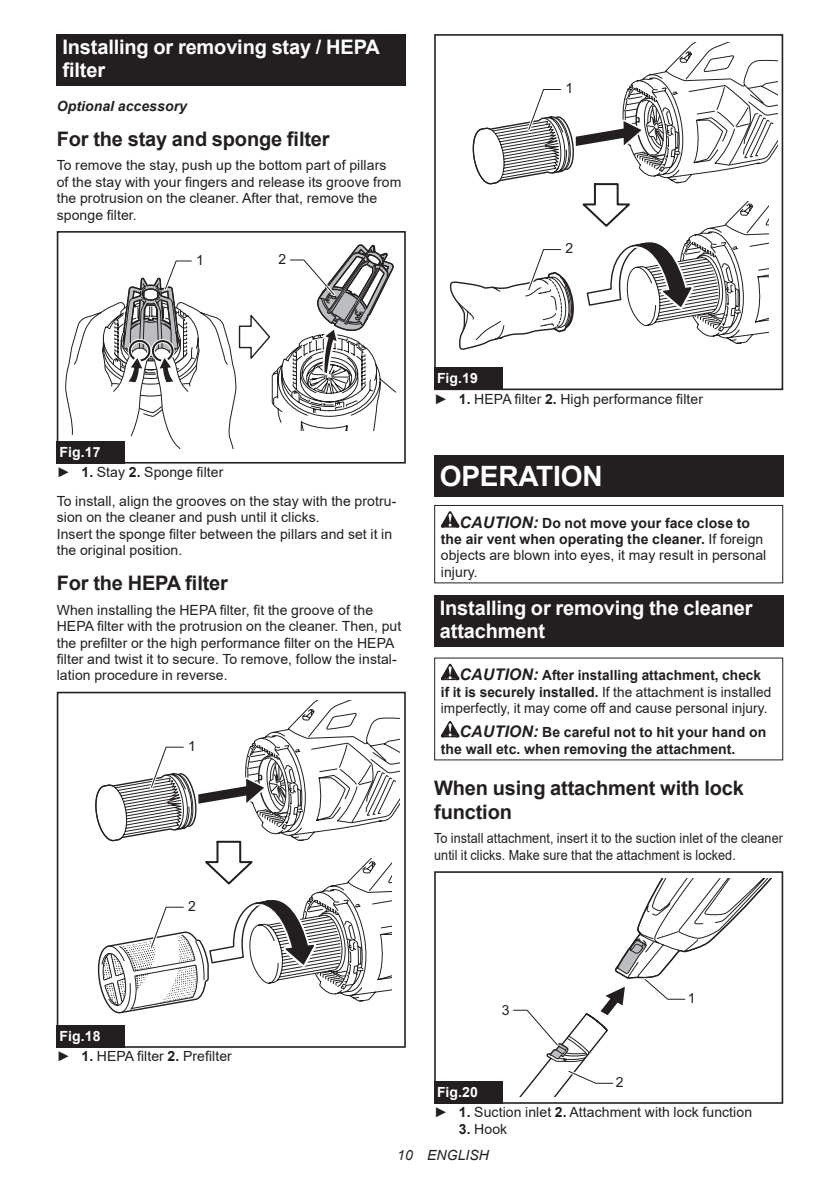
<style>
.page{position:relative;width:840px;height:1191px;background:#fff}
.page>*{position:absolute;margin:0;border:0;box-sizing:border-box;transform-origin:0 0}
.t1{font:700 28px "Arial";letter-spacing:-.01em;color:#fff}
.t2{font:700 20px/23.4px "Arial";letter-spacing:-.01em;color:#231f20}
.t3{font:700 20px/23.4px "Arial";letter-spacing:-.01em;color:#fff}
.t4{font:14px/16.4px "Arial";letter-spacing:.005em;color:#231f20}
.t5{font:14px/16.4px "Arial";letter-spacing:.005em;color:#231f20;scale:.9 1}
.t6{font:700 14px/16.4px "Arial";letter-spacing:.005em;color:#231f20}
.t7{font:italic 700 14px "Arial";letter-spacing:.005em;color:#231f20}
.t8{font:italic 14px "Arial";letter-spacing:.005em;color:#231f20}
.s1{font-weight:700;color:#fff}
.s2{font-weight:700}
.s3{font-weight:700;font-style:italic;font-size:16px}
.s4{font-style:italic;font-size:16px}
</style>
<div class="page">
<div style="left:57px;top:34px;width:348px;height:52px;background:#231f20"></div>
<div style="left:57px;top:231px;width:348px;height:232px;border:2px solid #231f20"></div>
<svg style="left:65px;top:244px;width:331px;height:206px"></svg>
<div style="left:57px;top:441px;width:68px;height:22px;background:#231f20"></div>
<div style="left:57px;top:691px;width:348px;height:356px;border:2px solid #231f20"></div>
<svg style="left:95px;top:700px;width:304px;height:314px"></svg>
<div style="left:57px;top:1025px;width:68px;height:22px;background:#231f20"></div>
<svg style="left:652px;top:43px;width:124px;height:117px"></svg>
<div style="left:434px;top:34px;width:348px;height:356px;border:2px solid #231f20"></div>
<svg style="left:449px;top:74px;width:319px;height:276px"></svg>
<div style="left:434px;top:367px;width:68px;height:23px;background:#231f20"></div>
<div style="left:434px;top:456px;width:348px;height:41px;background:#231f20"></div>
<svg style="left:440px;top:511px;width:19px;height:16px"></svg>
<div style="left:434px;top:505px;width:348px;height:78px;border:1px solid #231f20"></div>
<div style="left:434px;top:595px;width:348px;height:51px;background:#231f20"></div>
<svg style="left:440px;top:664px;width:19px;height:16px"></svg>
<svg style="left:440px;top:721px;width:19px;height:16px"></svg>
<div style="left:434px;top:871px;width:348px;height:232px;border:2px solid #231f20"></div>
<svg style="left:513px;top:878px;width:259px;height:218px"></svg>
<div style="left:434px;top:1081px;width:68px;height:22px;background:#231f20"></div>
<h2 class="t3" style="left:62px;top:36px;width:319px">Installing or removing stay / HEPA filter</h2>
<p class="t7" style="left:57px;top:97px;width:132px">Optional accessory</p>
<h2 class="t2" style="left:57px;top:127px;width:274px">For the stay and sponge filter</h2>
<p class="t4" style="left:57px;top:157px;width:346px">To remove the stay, push up the bottom part of pillars of the stay with your fingers and release its groove from the protrusion on the cleaner. After that, remove the sponge filter.</p>
<p class="t4" style="left:196px;top:251px;width:9px">1</p>
<p class="t4" style="left:278px;top:251px;width:9px">2</p>
<p class="t4" style="left:565px;top:80px;width:9px">1</p>
<p class="t4" style="left:565px;top:240px;width:9px">2</p>
<p class="t4" style="left:57px;top:442px;width:168px;line-height:20.2px"><span class="s1">Fig.17<br></span>► <span class="s2">1.</span> Stay <span class="s2">2.</span> Sponge filter</p>
<p class="t4" style="left:57px;top:493px;width:341px">To install, align the grooves on the stay with the protru&shy;sion on the cleaner and push until it clicks.<br>Insert the sponge filter between the pillars and set it in the original position.</p>
<h2 class="t2" style="left:57px;top:571px;width:173px">For the HEPA filter</h2>
<p class="t4" style="left:57px;top:601px;width:346px">When installing the HEPA filter, fit the groove of the HEPA filter with the protrusion on the cleaner. Then, put the prefilter or the high performance filter on the HEPA filter and twist it to secure. To remove, follow the instal&shy;lation procedure in reverse.</p>
<p class="t4" style="left:188px;top:737px;width:9px">1</p>
<p class="t4" style="left:188px;top:897px;width:9px">2</p>
<p class="t4" style="left:57px;top:1026px;width:176px;line-height:20.2px"><span class="s1">Fig.18<br></span>► <span class="s2">1.</span> HEPA filter <span class="s2">2.</span> Prefilter</p>
<p class="t4" style="left:434px;top:368px;width:270px;line-height:20.2px"><span class="s1">Fig.19<br></span>► <span class="s2">1.</span> HEPA filter <span class="s2">2.</span> High performance filter</p>
<h1 class="t1" style="left:439px;top:456px;width:164px">OPERATION</h1>
<p class="t4" style="left:440px;top:514px;width:327px;text-indent:19px"><span class="s3">CAUTION:</span> <span class="s2">Do not move your face close to the air vent when operating the cleaner.</span> If foreign objects are blown into eyes, it may result in personal injury.</p>
<h2 class="t3" style="left:439px;top:596px;width:314px">Installing or removing the cleaner attachment</h2>
<p class="t4" style="left:440px;top:667px;width:332px;text-indent:19px"><span class="s3">CAUTION:</span> <span class="s2">After installing attachment, check if it is securely installed.</span> If the attachment is installed imperfectly, it may come off and cause personal injury.</p>
<p class="t6" style="left:440px;top:724px;width:327px;text-indent:19px"><span class="s4">CAUTION:</span> Be careful not to hit your hand on the wall etc. when removing the attachment.</p>
<h2 class="t2" style="left:434px;top:776px;width:311px">When using attachment with lock function</h2>
<p class="t5" style="left:434px;top:830px;width:389px">To install attachment, insert it to the suction inlet of the cleaner until it clicks. Make sure that the attachment is locked.</p>
<p class="t4" style="left:501px;top:1001px;width:9px">3</p>
<p class="t4" style="left:687px;top:989px;width:9px">1</p>
<p class="t4" style="left:615px;top:1073px;width:9px">2</p>
<p class="t4" style="left:434px;top:1082px;width:319px;line-height:20.2px"><span class="s1">Fig.20<br></span>► <span class="s2">1.</span> Suction inlet <span class="s2">2.</span> Attachment with lock function</p>
<p class="t4" style="left:458px;top:1120px;width:50px"><span class="s2">3.</span> Hook</p>
<p class="t8" style="left:397px;top:1146px;width:93px">10 ENGLISH</p>
</div>
